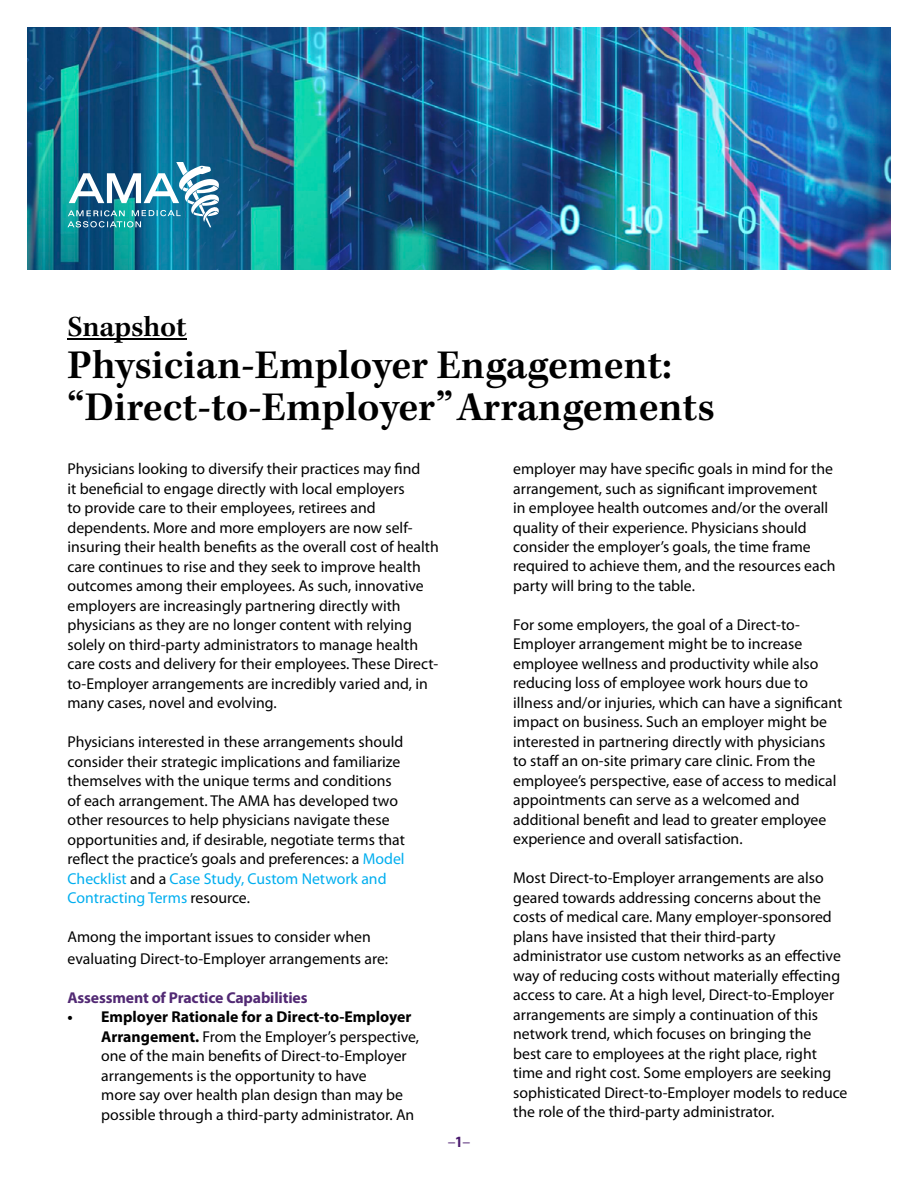
<style>
.page{position:relative;width:918px;height:1188px;background:#fff}
.page>*{position:absolute;margin:0;border:0;box-sizing:border-box;transform-origin:0 0}
.t1{font:600 42px/42px "Kepler Std";color:#000}
.t2{font:600 30px "Kepler Std";letter-spacing:-.005em;color:#000}
.t3{font:15.75px/19.5px "Myriad Pro";color:#000}
.t4{font:700 15.75px "Myriad Pro";letter-spacing:-.01em;color:#522a74}
.t5{font:condensed 15.75px "Myriad Pro";color:#46166b}
.s1{color:#00aeef}
.s2{font-weight:700}
</style>
<div class="page">
<img style="left:27px;top:27px;width:864px;height:243px">
<hr style="left:68px;top:339px;width:119px;height:1px;background:#000">
<svg style="left:68px;top:162px;width:151px;height:65px"></svg>
<h2 class="t2" style="left:68px;top:309px;width:121px">Snapshot</h2>
<h1 class="t1" style="left:68px;top:345px;width:649px">Physician-Employer Engagement: “Direct-to-Employer” Arrangements</h1>
<p class="t3" style="left:68px;top:459px;width:373px">Physicians looking to diversify their practices may find<br>it beneficial to engage directly with local employers<br>to provide care to their employees, retirees and dependents. More and more employers are now self&shy;insuring their health benefits as the overall cost of health care continues to rise and they seek to improve health outcomes among their employees. As such, innovative employers are increasingly partnering directly with physicians as they are no longer content with relying solely on third-party administrators to manage health care costs and delivery for their employees. These Direct&shy;to-Employer arrangements are incredibly varied and, in many cases, novel and evolving.</p>
<p class="t3" style="left:68px;top:732px;width:339px">Physicians interested in these arrangements should consider their strategic implications and familiarize themselves with the unique terms and conditions of each arrangement. The AMA has developed two other resources to help physicians navigate these opportunities and, if desirable, negotiate terms that reflect the practice’s goals and preferences: a <span class="s1">Model Checklist</span> and a <span class="s1">Case Study, Custom Network and Contracting Terms</span> resource.</p>
<p class="t3" style="left:68px;top:926px;width:322px;line-height:21.6px">Among the important issues to consider when evaluating Direct-to-Employer arrangements are:</p>
<p class="t4" style="left:68px;top:987px;width:242px">Assessment of Practice Capabilities</p>
<p class="t3" style="left:101px;top:1007px;width:319px;text-indent:-34px"><span class="s2">• Employer Rationale for a Direct-to-Employer Arrangement.</span> From the Employer’s perspective, one of the main benefits of Direct-to-Employer arrangements is the opportunity to have<br>more say over health plan design than may be possible through a third-party administrator. An</p>
<p class="t3" style="left:513px;top:459px;width:324px">employer may have specific goals in mind for the arrangement, such as significant improvement<br>in employee health outcomes and/or the overall quality of their experience. Physicians should consider the employer’s goals, the time frame required to achieve them, and the resources each party will bring to the table.</p>
<p class="t3" style="left:513px;top:615px;width:331px">For some employers, the goal of a Direct-to-Employer arrangement might be to increase employee wellness and productivity while also reducing loss of employee work hours due to illness and/or injuries, which can have a significant impact on business. Such an employer might be interested in partnering directly with physicians to staff an on-site primary care clinic. From the employee’s perspective, ease of access to medical appointments can serve as a welcomed and additional benefit and lead to greater employee experience and overall satisfaction.</p>
<p class="t3" style="left:513px;top:868px;width:336px">Most Direct-to-Employer arrangements are also geared towards addressing concerns about the costs of medical care. Many employer-sponsored plans have insisted that their third-party administrator use custom networks as an effective way of reducing costs without materially effecting access to care. At a high level, Direct-to-Employer arrangements are simply a continuation of this network trend, which focuses on bringing the<br>best care to employees at the right place, right time and right cost. Some employers are seeking sophisticated Direct-to-Employer models to reduce the role of the third-party administrator.</p>
<p class="t5" style="left:448px;top:1133px;width:24px">–<span class="s2">1</span>–</p>
</div>
